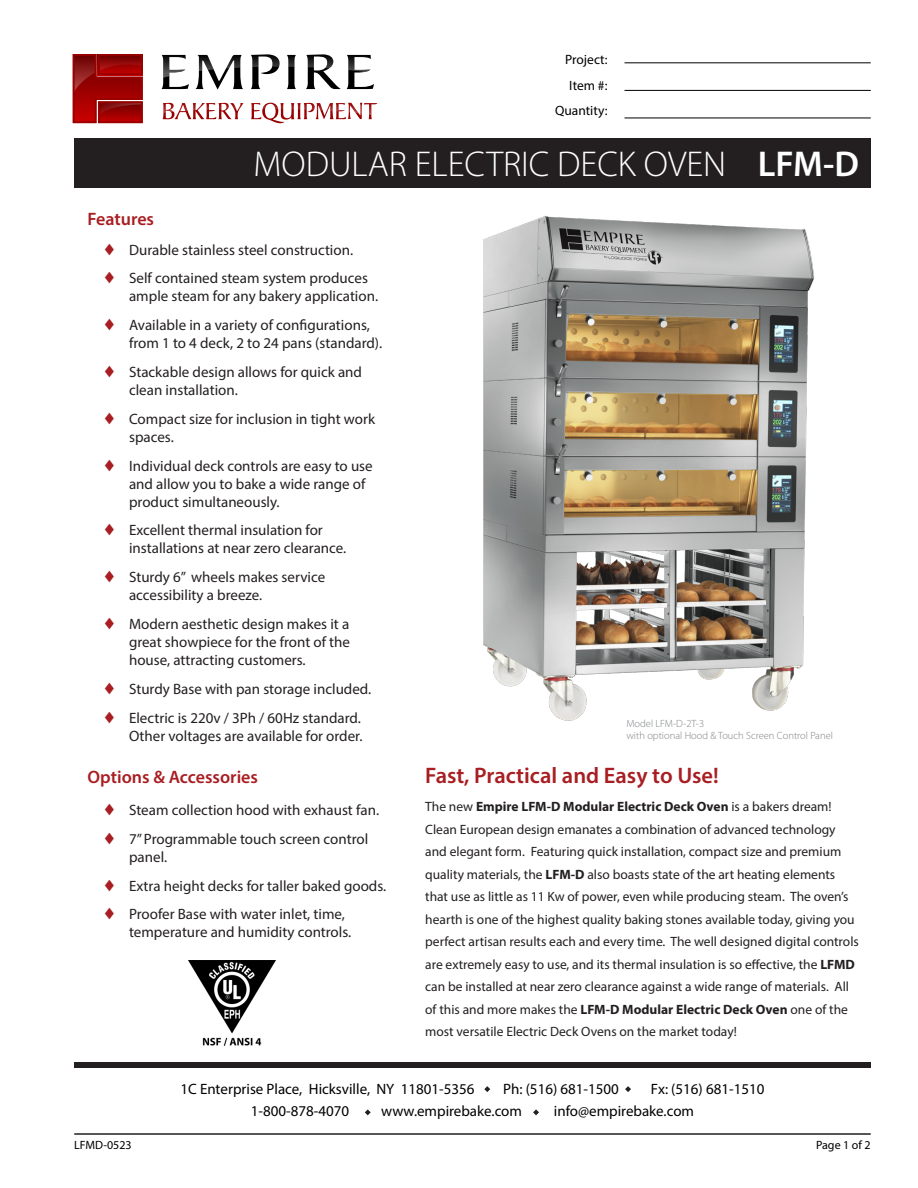
<style>
.page{position:relative;width:918px;height:1188px;background:#fff}
.page>*{position:absolute;margin:0;border:0;box-sizing:border-box;transform-origin:0 0}
.t1{font:300 36px "Myriad Pro";color:#fff}
.t2{font:600 22.5px "Myriad Pro";color:#a81e22}
.List_Title{font:600 18px "Myriad Pro";color:#a81e22}
.t3{font:15px/18px "Myriad Pro";color:#231f20}
.t4{font:15px "Myriad Pro";color:#000}
.t5{font:13.5px/22.5px "Myriad Pro";color:#231f20}
.t6{font:13.5px/25.5px "Myriad Pro";color:#000;text-align:right}
.t7{font:12px "Myriad Pro";color:#000}
.t8{font:300 10.5px "Myriad Pro";color:#808285}
.s1{font-weight:600}
.s2{color:#a81e22}
.s3{font-weight:700}
</style>
<div class="page">
<hr style="left:74px;top:1133px;width:797px;height:2px;background:#231f20">
<div style="left:74px;top:138px;width:797px;height:49px;background:#231f20"></div>
<div style="left:74px;top:1062px;width:797px;height:6px;background:#231f20"></div>
<svg style="left:484px;top:1086px;width:6px;height:6px"></svg>
<svg style="left:533px;top:1109px;width:6px;height:6px"></svg>
<svg style="left:365px;top:1109px;width:6px;height:6px"></svg>
<svg style="left:625px;top:1086px;width:6px;height:6px"></svg>
<hr style="left:625px;top:63px;width:246px;height:1px;background:#000">
<hr style="left:625px;top:90px;width:246px;height:1px;background:#000">
<hr style="left:625px;top:118px;width:246px;height:1px;background:#000">
<svg style="left:73px;top:54px;width:70px;height:69px;background:#9c0909"></svg>
<svg style="left:163px;top:103px;width:214px;height:20px"></svg>
<svg style="left:161px;top:54px;width:213px;height:36px"></svg>
<img style="left:483px;top:215px;width:332px;height:506px">
<img style="left:189px;top:960px;width:87px;height:86px">
<p class="t6" style="left:555px;top:47px;width:54px">Project:<br>Item #:<br>Quantity:</p>
<p class="t1" style="left:254px;top:142px;width:607px">MODULAR ELECTRIC DECK OVEN <span class="s1">LFM-D</span></p>
<p class="List_Title" style="left:88px;top:208px;width:68px">Features</p>
<p class="t3" style="left:102px;top:240px;width:253px"><span class="s2">♦</span> Durable stainless steel construction.</p>
<p class="t3" style="left:129px;top:269px;width:251px;text-indent:-27px"><span class="s2">♦</span> Self contained steam system produces ample steam for any bakery application.</p>
<p class="t3" style="left:129px;top:316px;width:255px;text-indent:-27px"><span class="s2">♦</span> Available in a variety of configurations, from 1 to 4 deck, 2 to 24 pans (standard).</p>
<p class="t3" style="left:129px;top:363px;width:234px;text-indent:-27px"><span class="s2">♦</span> Stackable design allows for quick and clean installation.</p>
<p class="t3" style="left:129px;top:410px;width:248px;text-indent:-27px"><span class="s2">♦</span> Compact size for inclusion in tight work spaces.</p>
<p class="t3" style="left:129px;top:456px;width:245px;text-indent:-27px"><span class="s2">♦</span> Individual deck controls are easy to use and allow you to bake a wide range of product simultaneously.</p>
<p class="t3" style="left:129px;top:521px;width:219px;text-indent:-27px"><span class="s2">♦</span> Excellent thermal insulation for installations at near zero clearance.</p>
<p class="t3" style="left:129px;top:568px;width:198px;text-indent:-27px"><span class="s2">♦</span> Sturdy 6” wheels makes service accessibility a breeze.</p>
<p class="t3" style="left:129px;top:615px;width:223px;text-align:justify;text-indent:-27px"><span class="s2">♦</span> Modern aesthetic design makes it a great showpiece for the front of the house, attracting customers.</p>
<p class="t3" style="left:102px;top:680px;width:271px"><span class="s2">♦</span> Sturdy Base with pan storage included.</p>
<p class="t3" style="left:102px;top:708px;width:262px;text-align:right"><span class="s2">♦</span> Electric is 220v / 3Ph / 60Hz standard.<br>Other voltages are available for order.</p>
<p class="List_Title" style="left:88px;top:765px;width:172px">Options &amp; Accessories</p>
<p class="t3" style="left:102px;top:801px;width:279px"><span class="s2">♦</span> Steam collection hood with exhaust fan.</p>
<p class="t3" style="left:129px;top:830px;width:241px;text-indent:-27px"><span class="s2">♦</span> 7” Programmable touch screen control panel.</p>
<p class="t3" style="left:102px;top:876px;width:286px"><span class="s2">♦</span> Extra height decks for taller baked goods.</p>
<p class="t3" style="left:129px;top:905px;width:224px;text-indent:-27px"><span class="s2">♦</span> Proofer Base with water inlet, time, temperature and humidity controls.</p>
<p class="t8" style="left:626px;top:717px;width:79px">Model LFM-D-2T-3</p>
<p class="t8" style="left:626px;top:729px;width:208px">with optional Hood &amp; Touch Screen Control Panel</p>
<p class="t2" style="left:425px;top:761px;width:295px">Fast, Practical and Easy to Use!</p>
<p class="t5" style="left:425px;top:795px;width:435px">The new <span class="s3">Empire LFM-D Modular Electric Deck Oven</span> is a bakers dream!<br>Clean European design emanates a combination of advanced technology and elegant form. Featuring quick installation, compact size and premium quality materials, the <span class="s3">LFM-D</span> also boasts state of the art heating elements that use as little as 11 Kw of power, even while producing steam. The oven’s hearth is one of the highest quality baking stones available today, giving you perfect artisan results each and every time. The well designed digital controls are extremely easy to use, and its thermal insulation is so effective, the <span class="s3">LFMD </span>can be installed at near zero clearance against a wide range of materials. All of this and more makes the <span class="s3">LFM-D Modular Electric Deck Oven</span> one of the most versatile Electric Deck Ovens on the market today!</p>
<p class="t7" style="left:74px;top:1137px;width:59px">LFMD-0523</p>
<p class="t4" style="left:180px;top:1080px;width:296px">1C Enterprise Place, Hicksville, NY 11801-5356</p>
<p class="t4" style="left:503px;top:1080px;width:117px">Ph: (516) 681-1500</p>
<p class="t4" style="left:651px;top:1080px;width:115px">Fx: (516) 681-1510</p>
<p class="t4" style="left:251px;top:1102px;width:100px">1-800-878-4070</p>
<p class="t4" style="left:381px;top:1102px;width:142px">www.empirebake.com</p>
<p class="t4" style="left:554px;top:1102px;width:142px">info@empirebake.com</p>
<p class="t7" style="left:816px;top:1137px;width:56px">Page 1 of 2</p>
</div>
